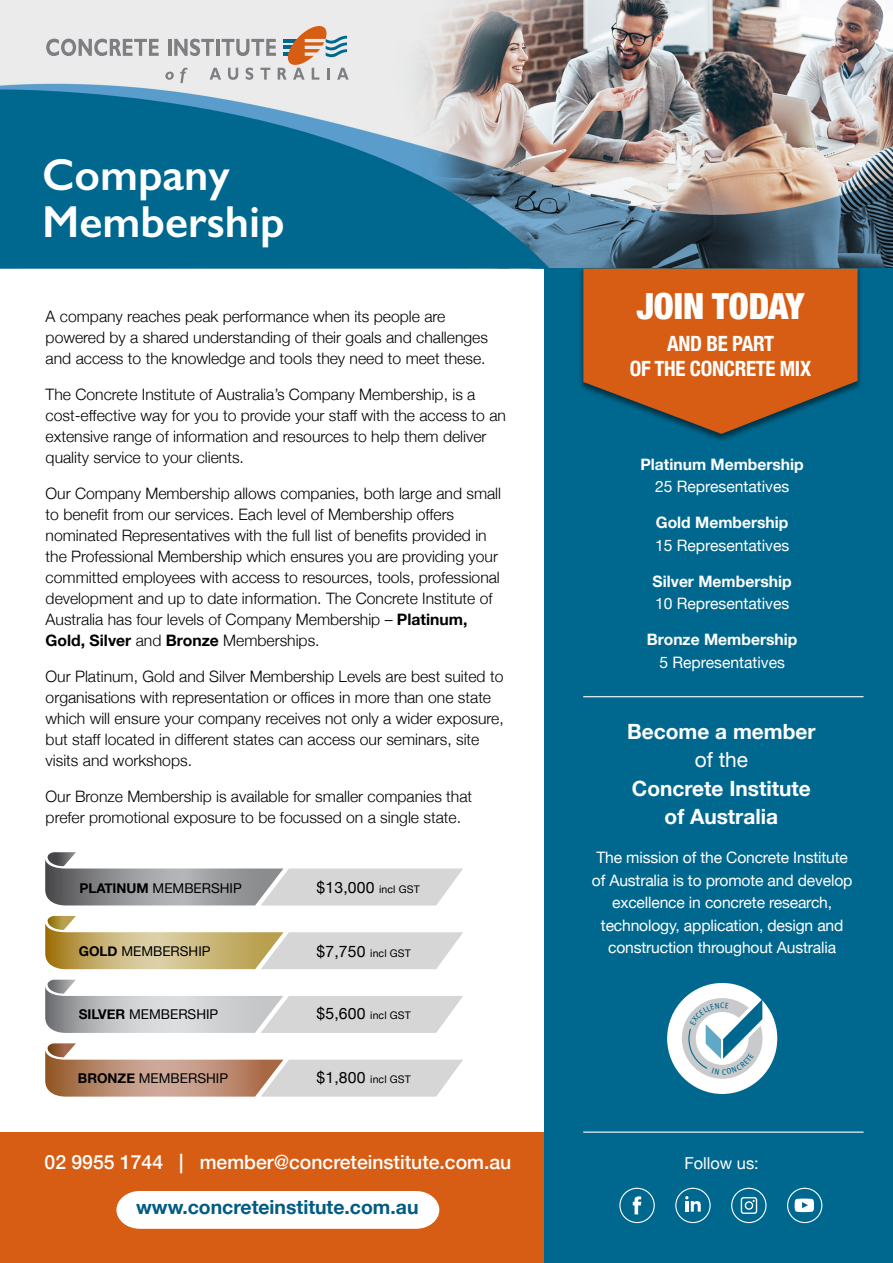
<style>
.page{position:relative;width:893px;height:1263px;background:#fff}
.page>*{position:absolute;margin:0;border:0;box-sizing:border-box;transform-origin:0 0}
.t1{font:600 45px/46.5px "Gill Sans";color:#fff}
.t2{font:900 condensed 36px "Helvetica Neue LT Pro";color:#fff}
.t3{font:700 21px/28.5px "Helvetica Neue";color:#fff;text-align:center}
.t4{font:700 condensed 21px/25.2px "Helvetica Neue";letter-spacing:-.015em;color:#fff;text-align:center}
.t5{font:21px "Helvetica Neue";color:#fff}
.t6{font:500 19.5px "Helvetica Neue";color:#fff}
.t7{font:700 19.5px "Helvetica Neue";color:#005c81}
.t8{font:16.5px "Helvetica Neue";color:#fff}
.t9{font:300 15.75px/21px "Helvetica Neue";color:#000}
.t10{font:15.75px/22.5px "Helvetica Neue";letter-spacing:-.01em;color:#fff;text-align:center}
.t11{font:700 15.75px "Helvetica Neue";color:#fff}
.t12{font:15.75px "Helvetica Neue";color:#000}
.t13{font:13.5px "Helvetica Neue";color:#000}
.t14{font:10.5px "Helvetica Neue";letter-spacing:.01em;color:#000}
.s1{font-weight:700}
.s2{font-size:10.5px}
.s3{font-size:15.75px}
</style>
<div class="page">
<img style="left:0;top:0;width:893px;height:268px">
<div style="left:0;top:1132px;width:893px;height:131px;background:#d75d14"></div>
<div style="left:544px;top:269px;width:349px;height:994px;background:#00688f"></div>
<svg style="left:46px;top:39px;width:113px;height:17px"></svg>
<svg style="left:165px;top:23px;width:184px;height:56px"></svg>
<div style="left:619px;top:1188px;width:36px;height:35px;border:1px solid #fff;border-radius:50%"></div>
<svg style="left:633px;top:1196px;width:8px;height:18px"></svg>
<div style="left:731px;top:1188px;width:35px;height:35px;border:1px solid #fff;border-radius:50%"></div>
<svg style="left:741px;top:1197px;width:16px;height:17px"></svg>
<div style="left:675px;top:1188px;width:36px;height:35px;border:1px solid #fff;border-radius:50%"></div>
<svg style="left:685px;top:1196px;width:16px;height:15px"></svg>
<div style="left:787px;top:1188px;width:35px;height:35px;border:1px solid #fff;border-radius:50%"></div>
<svg style="left:795px;top:1198px;width:19px;height:14px"></svg>
<svg style="left:0;top:79px;width:550px;height:190px;fill:#00688f"></svg>
<img style="left:576px;top:265px;width:289px;height:176px">
<svg style="left:583px;top:269px;width:274px;height:165px;fill:#d75d14"></svg>
<div style="left:116px;top:1191px;width:323px;height:38px;background:#fff"></div>
<hr style="left:583px;top:1131px;width:281px;height:2px;background:#fff">
<hr style="left:583px;top:696px;width:281px;height:1px;background:#fff">
<svg style="left:45px;top:852px;width:418px;height:54px"></svg>
<svg style="left:45px;top:916px;width:418px;height:54px"></svg>
<svg style="left:45px;top:980px;width:418px;height:53px"></svg>
<svg style="left:45px;top:1043px;width:418px;height:54px"></svg>
<div style="left:667px;top:983px;width:110px;height:111px;background:#fff;border-radius:50%"></div>
<svg style="left:682px;top:998px;width:80px;height:81px"></svg>
<h1 class="t1" style="left:42px;top:152px;width:244px">Company<br>Membership</h1>
<p class="t9" style="left:46px;top:305px;width:444px">A company reaches peak performance when its people are powered by a shared understanding of their goals and challenges and access to the knowledge and tools they need to meet these.</p>
<p class="t9" style="left:46px;top:383px;width:462px">The Concrete Institute of Australia’s Company Membership, is a cost-effective way for you to provide your staff with the access to an extensive range of information and resources to help them deliver quality service to your clients.</p>
<p class="t9" style="left:46px;top:482px;width:457px">Our Company Membership allows companies, both large and small to benefit from our services. Each level of Membership offers nominated Representatives with the full list of benefits provided in the Professional Membership which ensures you are providing your committed employees with access to resources, tools, professional development and up to date information. The Concrete Institute of Australia has four levels of Company Membership – <span class="s1">Platinum, Gold, Silver</span> and <span class="s1">Bronze</span> Memberships.</p>
<p class="t9" style="left:46px;top:665px;width:460px">Our Platinum, Gold and Silver Membership Levels are best suited to organisations with representation or offices in more than one state which will ensure your company receives not only a wider exposure, but staff located in different states can access our seminars, site visits and workshops.</p>
<p class="t9" style="left:46px;top:785px;width:428px">Our Bronze Membership is available for smaller companies that prefer promotional exposure to be focussed on a single state.</p>
<p class="t13" style="left:79px;top:878px;width:164px"><span class="s1">PLATINUM</span> MEMBERSHIP</p>
<p class="t12" style="left:317px;top:876px;width:105px">$13,000 <span class="s2">incl GST</span></p>
<p class="t13" style="left:79px;top:941px;width:133px"><span class="s1">GOLD</span> MEMBERSHIP</p>
<p class="t14" style="left:317px;top:946px;width:96px"><span class="s3">$7,750</span> incl GST</p>
<p class="t13" style="left:79px;top:1005px;width:141px"><span class="s1">SILVER</span> MEMBERSHIP</p>
<p class="t14" style="left:317px;top:1008px;width:96px"><span class="s3">$5,600</span> incl GST</p>
<p class="t13" style="left:78px;top:1068px;width:152px"><span class="s1">BRONZE</span> MEMBERSHIP</p>
<p class="t14" style="left:317px;top:1072px;width:96px"><span class="s3">$1,800</span> incl GST</p>
<h2 class="t2" style="left:637px;top:285px;width:169px">JOIN TODAY</h2>
<h3 class="t4" style="left:630px;top:329px;width:183px">AND BE PART<br>OF THE CONCRETE MIX</h3>
<p class="t11" style="left:640px;top:452px;width:165px">Platinum Membership</p>
<p class="t10" style="left:655px;top:476px;width:136px">25 Representatives</p>
<p class="t11" style="left:656px;top:510px;width:134px">Gold Membership</p>
<p class="t10" style="left:655px;top:535px;width:136px">15 Representatives</p>
<p class="t11" style="left:653px;top:569px;width:141px">Silver Membership</p>
<p class="t10" style="left:655px;top:593px;width:136px">10 Representatives</p>
<p class="t11" style="left:647px;top:627px;width:152px">Bronze Membership</p>
<p class="t10" style="left:659px;top:652px;width:127px">5 Representatives</p>
<h3 class="t3" style="left:627px;top:717px;width:190px">Become a member</h3>
<h3 class="t5" style="left:695px;top:744px;width:55px">of the</h3>
<h3 class="t3" style="left:632px;top:774px;width:180px">Concrete Institute of Australia</h3>
<p class="t10" style="left:592px;top:847px;width:262px">The mission of the Concrete Institute of Australia is to promote and develop excellence in concrete research, technology, application, design and construction throughout Australia</p>
<p class="t6" style="left:45px;top:1146px;width:468px">02 9955 1744 | member@concreteinstitute.com.au</p>
<p class="t8" style="left:684px;top:1151px;width:76px">Follow us:</p>
<p class="t7" style="left:136px;top:1192px;width:284px">www.concreteinstitute.com.au</p>
</div>
